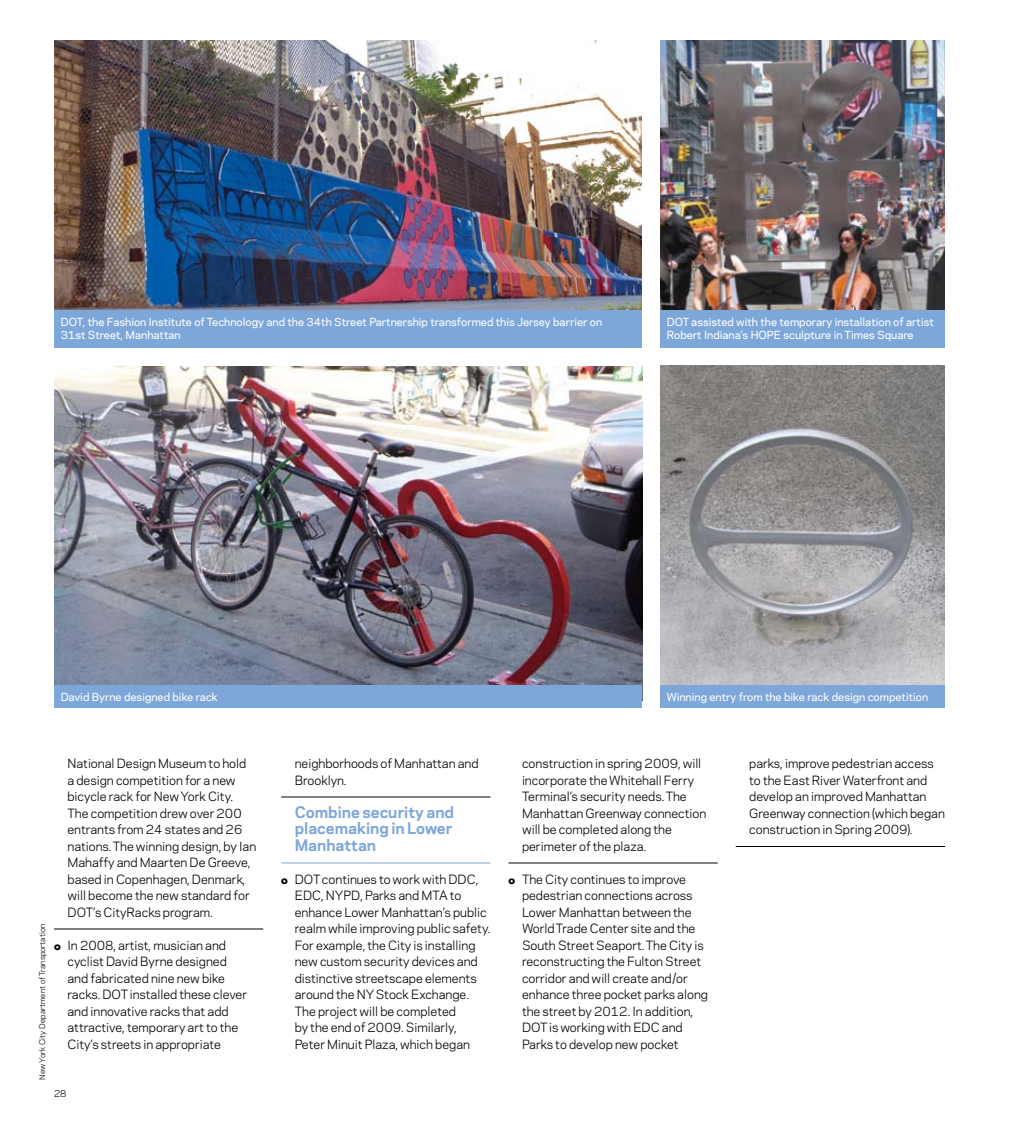
<style>
.page{position:relative;width:1026px;height:1134px;background:#fff}
.page>*{position:absolute;margin:0;border:0;box-sizing:border-box;transform-origin:0 0}
.t1{font:700 15px/16.5px "Galaxie Polaris";color:#7da7d8;text-align:justify}
.t2{font:12px/16.5px "Galaxie Polaris";color:#000}
.t3{font:500 10.5px/12.6px "Galaxie Polaris";color:#fff}
.t4{font:9px "Galaxie Polaris";color:#000}
.t5{font:7.5px "Galaxie Polaris";color:#000}
.s1{font-family:"Renner Bold Archi Type"}
</style>
<div class="page">
<hr style="left:54px;top:929px;width:209px;height:1px;background:#000">
<hr style="left:281px;top:797px;width:209px;height:1px;background:#000">
<hr style="left:281px;top:863px;width:209px;height:1px;background:#7da7d8">
<img style="left:54px;top:366px;width:588px;height:319px">
<hr style="left:508px;top:863px;width:210px;height:1px;background:#000">
<hr style="left:736px;top:846px;width:209px;height:1px;background:#000">
<img style="left:660px;top:366px;width:285px;height:319px">
<img style="left:660px;top:40px;width:285px;height:270px">
<img style="left:54px;top:40px;width:588px;height:270px">
<div style="left:54px;top:310px;width:588px;height:38px;background:#7da7d8"></div>
<div style="left:54px;top:685px;width:588px;height:23px;background:#7da7d8"></div>
<div style="left:660px;top:310px;width:285px;height:38px;background:#7da7d8"></div>
<div style="left:660px;top:685px;width:285px;height:23px;background:#7da7d8"></div>
<p class="t3" style="left:61px;top:315px;width:543px">DOT, the Fashion Institute of Technology and the 34th Street Partnership transformed this Jersey barrier on<br>31st Street, Manhattan</p>
<p class="t3" style="left:667px;top:315px;width:269px">DOT assisted with the temporary installation of artist<br>Robert Indiana’s HOPE sculpture in Times Square</p>
<p class="t3" style="left:61px;top:690px;width:159px">David Byrne designed bike rack</p>
<p class="t3" style="left:667px;top:690px;width:263px">Winning entry from the bike rack design competition</p>
<p class="t2" style="left:68px;top:755px;width:190px">National Design M useum to hold<br>a design competition for a new bicycle rack for New York City.<br>The competition drew over 200 entrants from 24 states and 26 nations. The winning design, by Ian<br>M ahaffy and M aarten De Greeve, based in Copenhagen, Denmark, will become the new standard for<br>DOT’s CityRacks program.</p>
<p class="t2" style="left:68px;top:936px;width:181px;text-indent:-14px"><span class="s1">o</span> In 2008, artist, musician and cyclist David Byrne designed and fabricated nine new bike racks. DOT installed these clever and innovative racks that add attractive, temporary art to the<br>City’s streets in appropriate</p>
<p class="t5" style="left:36px;top:1080px;width:158px;rotate:-90deg">New York City Department of Transportation</p>
<p class="t4" style="left:54px;top:1086px;width:14px">28</p>
<p class="t2" style="left:295px;top:755px;width:185px">neighborhoods of M anhattan and<br>Brooklyn.</p>
<p class="t1" style="left:295px;top:803px;width:161px">Combine security and placemaking in Lower Manhattan</p>
<p class="t2" style="left:295px;top:870px;width:197px;text-indent:-14px"><span class="s1">o</span> DOT continues to work with DDC,<br>EDC, NYPD, Parks and MTA to enhance Lower Manhattan’s public realm while improving public safety.<br>For example, the City is installing new custom security devices and distinctive streetscape elements around the NY Stock Exchange.<br>The project will be completed<br>by the end of 2009. Similarly,<br>Peter M inuit Plaza, which began</p>
<p class="t2" style="left:522px;top:755px;width:186px">construction in spring 2009, will incorporate the Whitehall Ferry<br>Terminal’s security needs. The<br>Manhattan Greenway connection will be completed along the perimeter of the plaza.</p>
<p class="t2" style="left:522px;top:870px;width:188px;text-indent:-14px"><span class="s1">o</span> The City continues to improve pedestrian connections across<br>Lower M anhattan between the<br>World Trade Center site and the<br>South Street Seaport. The City is reconstructing the Fulton Street corridor and will create and/or enhance three pocket parks along the street by 2012. In addition,<br>DOT is working with EDC and<br>Parks to develop new pocket</p>
<p class="t2" style="left:749px;top:755px;width:197px">parks, improve pedestrian access to the East River Waterfront and develop an improved Manhattan<br>Greenway connection (which began construction in Spring 2009).</p>
</div>
